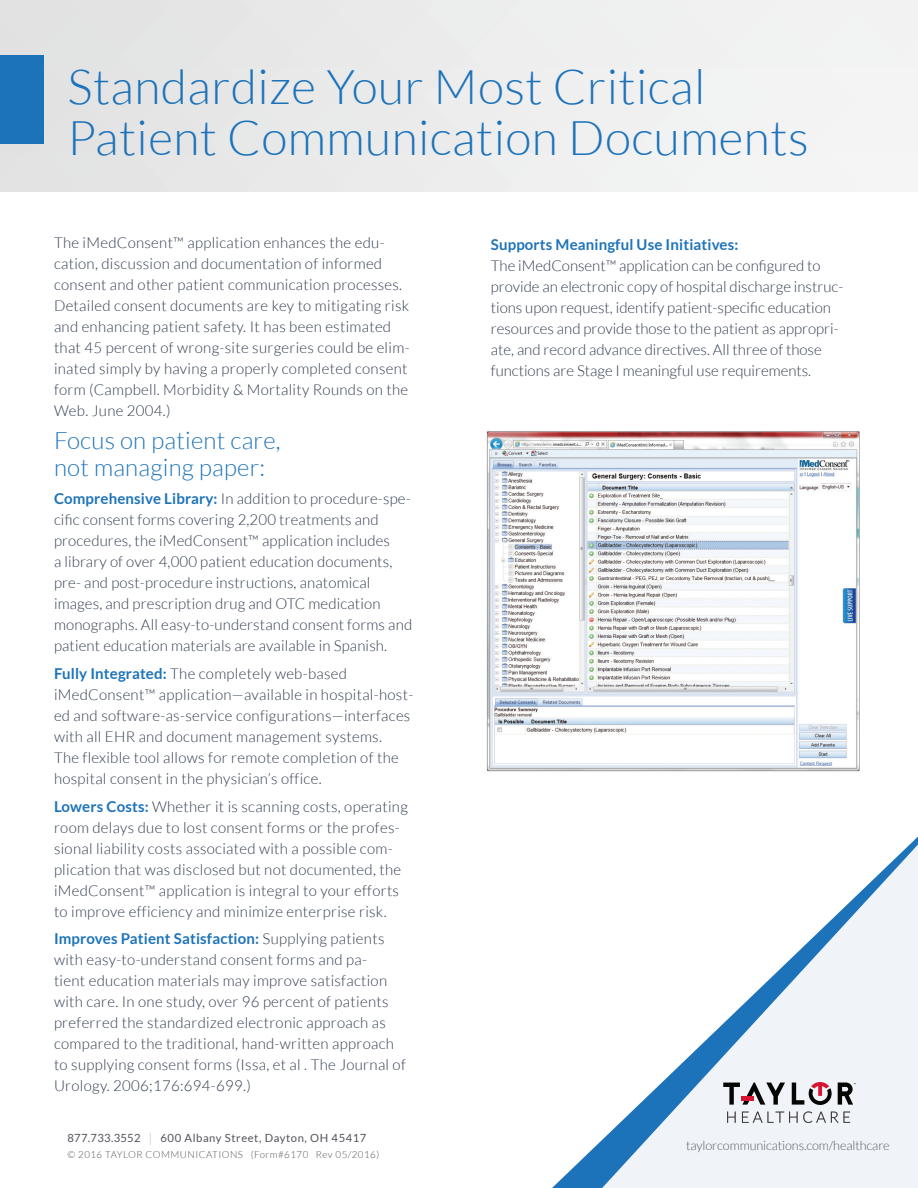
<style>
.page{position:relative;width:918px;height:1188px;background:#fff}
.page>*{position:absolute;margin:0;border:0;box-sizing:border-box;transform-origin:0 0}
.t1{font:300 48px "Lato";letter-spacing:.01em;color:#1d73ba}
.t2{font:300 24px/27px "Lato";letter-spacing:.01em;color:#1d73ba}
.t3{font:300 15px/21px "Lato";letter-spacing:.02em;color:#2f3b4f}
.t4{font:300 15px/21px "Lato";color:#2f3b4f}
.t5{font:300 12.75px "Lato";letter-spacing:-.01em;color:#595d64}
.t6{font:11.25px "Lato";letter-spacing:.05em;color:#505359}
.t7{font:300 9.75px "Lato";letter-spacing:.05em;color:#505359}
.s1{font-weight:700;color:#1d73ba}
.s2{font-weight:300;font-size:16.8px;color:#bec1c6}
</style>
<div class="page">
<img style="left:0;top:0;width:918px;height:192px">
<div style="left:0;top:56px;width:43px;height:88px;background:#1d73ba"></div>
<svg style="left:552px;top:837px;width:366px;height:351px"></svg>
<svg style="left:838px;top:1083px;width:18px;height:22px"></svg>
<svg style="left:723px;top:1083px;width:62px;height:22px"></svg>
<hr style="left:741px;top:1096px;width:13px;height:4px;background:#d71532">
<svg style="left:792px;top:1082px;width:40px;height:23px"></svg>
<svg style="left:727px;top:1112px;width:9px;height:11px"></svg>
<svg style="left:742px;top:1111px;width:108px;height:12px"></svg>
<img style="left:486px;top:431px;width:374px;height:341px">
<p class="t1" style="left:68px;top:61px;width:639px">Standardize Your Most Critical</p>
<p class="t1" style="left:68px;top:112px;width:743px">Patient Communication Documents</p>
<p class="t3" style="left:54px;top:232px;width:357px">The iMedConsent™ application enhances the edu&shy;cation, discussion and documentation of informed consent and other patient communication processes.<br>Detailed consent documents are key to mitigating risk and enhancing patient safety. It has been estimated that 45 percent of wrong-site surgeries could be elim&shy;inated simply by having a properly completed consent form (Campbell. Morbidity &amp; Mortality Rounds on the Web. June 2004.)</p>
<p class="t2" style="left:54px;top:427px;width:228px">Focus on patient care, not managing paper:</p>
<p class="t3" style="left:54px;top:488px;width:360px"><span class="s1">Comprehensive Library:</span> In addition to procedure-spe&shy;cific consent forms covering 2,200 treatments and procedures, the iMedConsent™ application includes<br>a library of over 4,000 patient education documents, pre- and post-procedure instructions, anatomical images, and prescription drug and OTC medication monographs. All easy-to-understand consent forms and patient education materials are available in Spanish.</p>
<p class="t3" style="left:54px;top:663px;width:361px"><span class="s1">Fully Integrated:</span> The completely web-based iMedConsent™ application—available in hospital-host&shy;ed and software-as-service configurations—interfaces with all EHR and document management systems.<br>The flexible tool allows for remote completion of the hospital consent in the physician’s office.</p>
<p class="t3" style="left:54px;top:796px;width:355px"><span class="s1">Lowers Costs:</span> Whether it is scanning costs, operating room delays due to lost consent forms or the profes&shy;sional liability costs associated with a possible com&shy;plication that was disclosed but not documented, the iMedConsent™ application is integral to your efforts to improve efficiency and minimize enterprise risk.</p>
<p class="t3" style="left:54px;top:928px;width:353px"><span class="s1">Improves Patient Satisfaction:</span> Supplying patients with easy-to-understand consent forms and pa-<br>tient education materials may improve satisfaction with care. In one study, over 96 percent of patients preferred the standardized electronic approach as compared to the traditional, hand-written approach to supplying consent forms (Issa, et al . The Journal of Urology. 2006;176:694-699.)</p>
<p class="t6" style="left:68px;top:1131px;width:300px">877.733.3552 <span class="s2">l</span> 600 Albany Street, Dayton, OH 45417</p>
<p class="t7" style="left:68px;top:1150px;width:313px">© 2016 TAYLOR COMMUNICATIONS (Form#6170 Rev 05/2016)</p>
<p class="t4" style="left:491px;top:234px;width:354px"><span class="s1">Supports Meaningful Use Initiatives:<br></span>The iMedConsent™ application can be configured to provide an electronic copy of hospital discharge instruc&shy;tions upon request, identify patient-specific education resources and provide those to the patient as appropri&shy;ate, and record advance directives. All three of those functions are Stage I meaningful use requirements.</p>
<p class="t5" style="left:686px;top:1139px;width:205px">taylorcommunications.com/healthcare</p>
</div>
